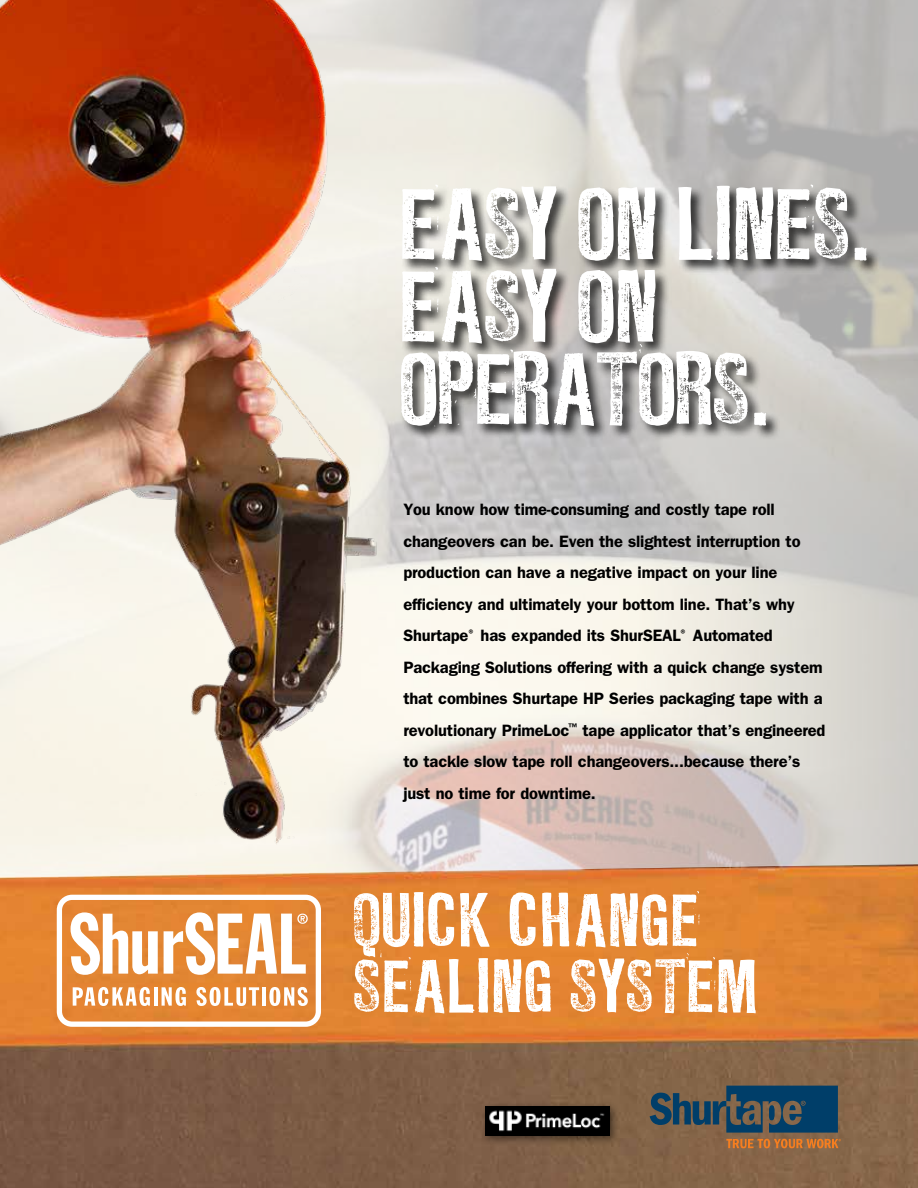
<style>
.page{position:relative;width:918px;height:1188px;background:#fff}
.page>*{position:absolute;margin:0;border:0;box-sizing:border-box;transform-origin:0 0}
.t1{font:91.8px/82.5px "LL Rubber Grotesquedemiclean";letter-spacing:-.05em;color:#fff}
.t2{font:67.5px/66px "LL Rubber Grotesquedemiclean";letter-spacing:-.03em;color:#fff}
.t3{font:600 16.5px/31.5px "Franklin Gothic";letter-spacing:-.01em;color:#000}
</style>
<div class="page">
<img style="left:0;top:878px;width:918px;height:310px">
<svg style="left:449px;top:0;width:469px;height:878px"></svg>
<div style="left:399px;top:184px;width:482px;height:256px;background:#000;opacity:.75"></div>
<svg style="left:650px;top:1086px;width:188px;height:47px"></svg>
<svg style="left:726px;top:1139px;width:115px;height:9px"></svg>
<div style="left:479px;top:1100px;width:142px;height:46px;background:#000;opacity:.5"></div>
<img style="left:485px;top:1106px;width:125px;height:29px">
<img style="left:0;top:0;width:449px;height:907px">
<div style="left:57px;top:895px;width:264px;height:132px;border:5px solid #fff;border-radius:13px"></div>
<svg style="left:73px;top:987px;width:77px;height:19px"></svg>
<hr style="left:154px;top:987px;width:3px;height:19px;background:#fff">
<svg style="left:162px;top:987px;width:24px;height:19px"></svg>
<svg style="left:196px;top:987px;width:63px;height:19px"></svg>
<hr style="left:262px;top:987px;width:4px;height:19px;background:#fff">
<svg style="left:269px;top:987px;width:39px;height:19px"></svg>
<svg style="left:71px;top:912px;width:87px;height:63px"></svg>
<svg style="left:164px;top:912px;width:144px;height:63px"></svg>
<h1 class="t1" style="left:397px;top:185px;width:476px">EASY ON LINES.<br>EASY ON<br>OPERATORS.</h1>
<p class="t3" style="left:403px;top:494px;width:424px">You know how time-consuming and costly tape roll changeovers can be. Even the slightest interruption to production can have a negative impact on your line efficiency and ultimately your bottom line. That’s why Shurtape<sup>®</sup> has expanded its ShurSEAL<sup>®</sup> Automated Packaging Solutions offering with a quick change system that combines Shurtape HP Series packaging tape with a revolutionary PrimeLoc<sup>™</sup> tape applicator that’s engineered to tackle slow tape roll changeovers...because there’s just no time for downtime.</p>
<h2 class="t2" style="left:352px;top:889px;width:409px">QUICK CHANGE<br>SEALING SYSTEM</h2>
</div>
